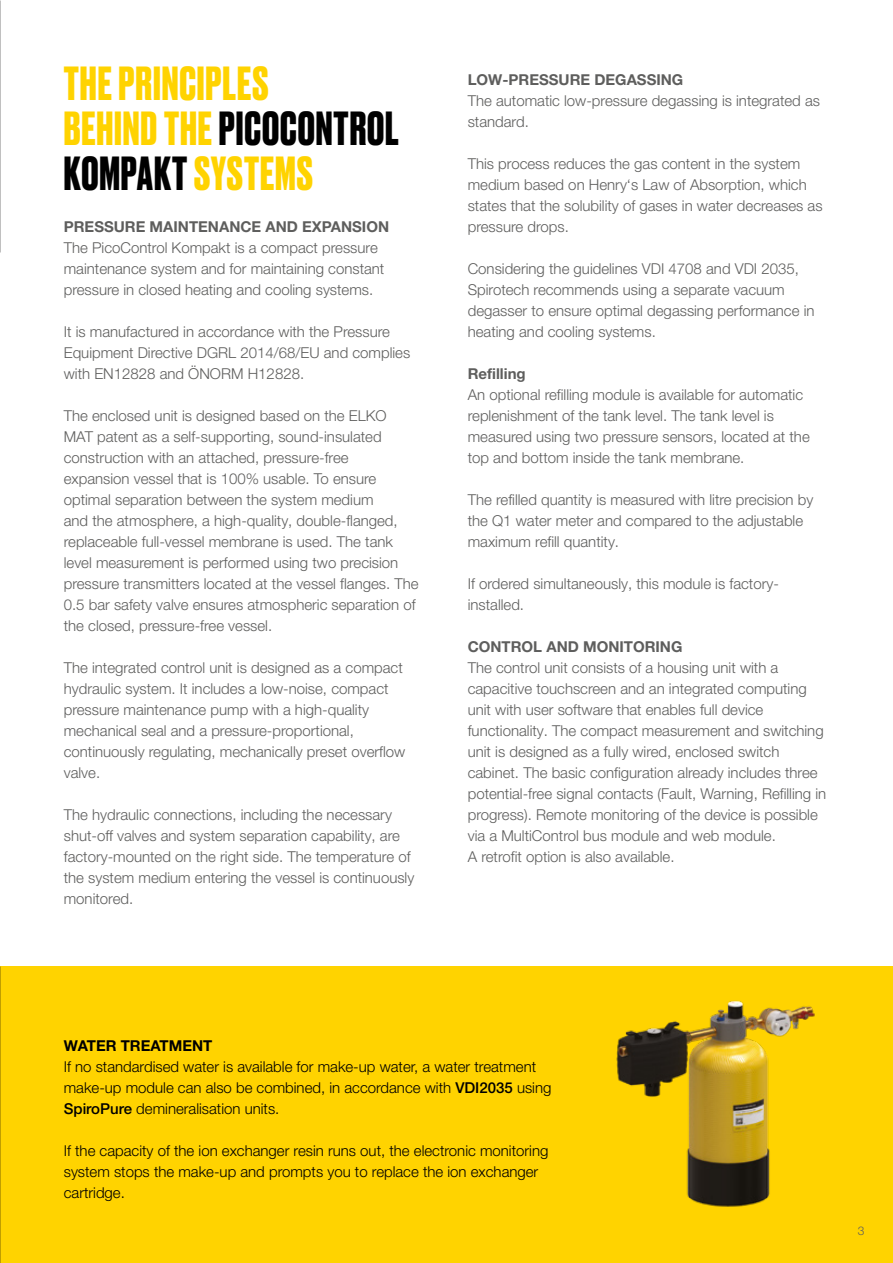
<style>
.page{position:relative;width:893px;height:1263px;background:#fff}
.page>*{position:absolute;margin:0;border:0;box-sizing:border-box;transform-origin:0 0}
.t1{font:700 45px/45px "Druk";letter-spacing:.02em;color:#ffd300}
.t2{font:300 15px/21px "Helvetica Neue LT Pro";color:#5e5e5d}
.t3{font:300 15px/21px "Helvetica Neue LT Pro";color:#000}
.t4{font:700 15px "Helvetica Neue LT Pro";color:#5e5e5d}
.t5{font:700 15px "Helvetica Neue LT Pro";color:#000}
.t6{font:300 12px "Helvetica Neue LT Pro";color:#5e5e5d}
.s1{color:#000}
.s2{font-weight:500}
</style>
<div class="page">
<div style="left:0;top:967px;width:893px;height:296px;background:#ffd300"></div>
<img style="left:0;top:967px;width:1px;height:296px">
<img style="left:616px;top:1000px;width:199px;height:207px">
<h1 class="t1" style="left:64px;top:59px;width:336px">THE PRINCIPLES<br>BEHIND THE <span class="s1">PICOCONTROL<br>KOMPAKT</span> SYSTEMS</h1>
<p class="t4" style="left:64px;top:217px;width:327px">PRESSURE MAINTENANCE AND EXPANSION</p>
<p class="t2" style="left:64px;top:237px;width:322px">The PicoControl Kompakt is a compact pressure maintenance system and for maintaining constant pressure in closed heating and cooling systems.</p>
<p class="t2" style="left:64px;top:321px;width:348px">It is manufactured in accordance with the Pressure<br>Equipment Directive DGRL 2014/68/EU and complies with EN12828 and ÖNORM H12828.</p>
<p class="t2" style="left:64px;top:405px;width:356px">The enclosed unit is designed based on the ELKO MAT patent as a self-supporting, sound-insulated construction with an attached, pressure-free<br>expansion vessel that is 100% usable. To ensure optimal separation between the system medium<br>and the atmosphere, a high-quality, double-flanged, replaceable full-vessel membrane is used. The tank level measurement is performed using two precision pressure transmitters located at the vessel flanges. The 0.5 bar safety valve ensures atmospheric separation of the closed, pressure-free vessel.</p>
<p class="t2" style="left:64px;top:657px;width:343px">The integrated control unit is designed as a compact hydraulic system. It includes a low-noise, compact pressure maintenance pump with a high-quality mechanical seal and a pressure-proportional, continuously regulating, mechanically preset overflow valve.</p>
<p class="t2" style="left:64px;top:804px;width:352px">The hydraulic connections, including the necessary shut-off valves and system separation capability, are factory-mounted on the right side. The temperature of the system medium entering the vessel is continuously monitored.</p>
<p class="t4" style="left:468px;top:70px;width:217px">LOW-PRESSURE DEGASSING</p>
<p class="t2" style="left:468px;top:90px;width:354px">The automatic low-pressure degassing is integrated as standard.</p>
<p class="t2" style="left:468px;top:153px;width:356px">This process reduces the gas content in the system medium based on Henry‘s Law of Absorption, which states that the solubility of gases in water decreases as pressure drops.</p>
<p class="t2" style="left:468px;top:258px;width:348px">Considering the guidelines VDI 4708 and VDI 2035, Spirotech recommends using a separate vacuum degasser to ensure optimal degassing performance in heating and cooling systems.</p>
<p class="t4" style="left:468px;top:364px;width:59px">Refilling</p>
<p class="t2" style="left:468px;top:384px;width:344px">An optional refilling module is available for automatic replenishment of the tank level. The tank level is measured using two pressure sensors, located at the top and bottom inside the tank membrane.</p>
<p class="t2" style="left:468px;top:489px;width:347px">The refilled quantity is measured with litre precision by the Q1 water meter and compared to the adjustable maximum refill quantity.</p>
<p class="t2" style="left:468px;top:573px;width:313px">If ordered simultaneously, this module is factory&shy;installed.</p>
<p class="t4" style="left:468px;top:637px;width:216px">CONTROL AND MONITORING</p>
<p class="t2" style="left:468px;top:657px;width:360px">The control unit consists of a housing unit with a capacitive touchscreen and an integrated computing unit with user software that enables full device functionality. The compact measurement and switching unit is designed as a fully wired, enclosed switch cabinet. The basic configuration already includes three potential-free signal contacts (Fault, Warning, Refilling in progress). Remote monitoring of the device is possible via a MultiControl bus module and web module.<br>A retrofit option is also available.</p>
<p class="t5" style="left:64px;top:1036px;width:150px">WATER TREATMENT</p>
<p class="t3" style="left:64px;top:1056px;width:489px">If no standardised water is available for make-up water, a water treatment make-up module can also be combined, in accordance with <span class="s2">VDI2035</span> using<br><span class="s2">SpiroPure</span> demineralisation units.</p>
<p class="t3" style="left:64px;top:1140px;width:486px">If the capacity of the ion exchanger resin runs out, the electronic monitoring system stops the make-up and prompts you to replace the ion exchanger cartridge.</p>
<p class="t6" style="left:858px;top:1224px;width:8px">3</p>
</div>
